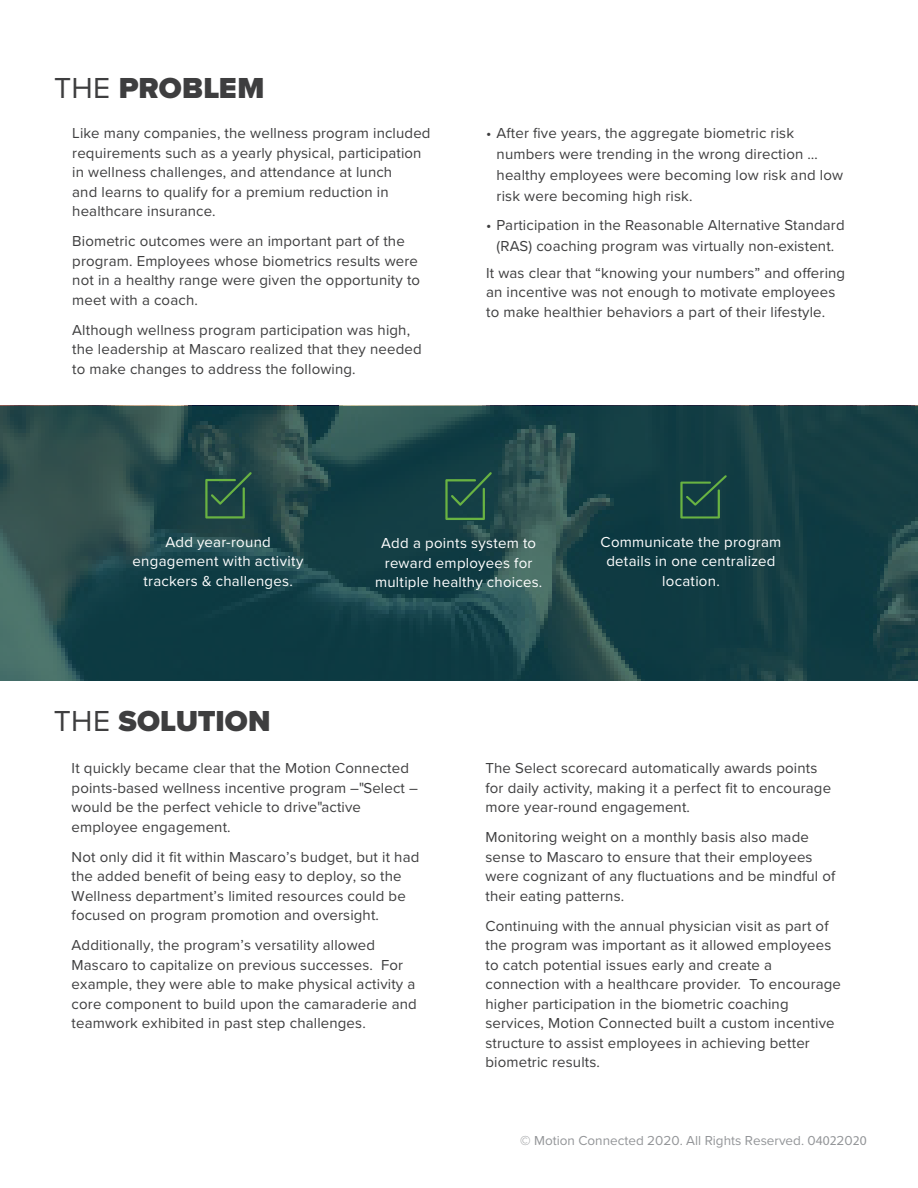
<style>
.page{position:relative;width:918px;height:1188px;background:#fff}
.page>*{position:absolute;margin:0;border:0;box-sizing:border-box;transform-origin:0 0}
.Main_Title{font:900 30px "Proxima Nova";letter-spacing:.005em;color:#3e3e3f}
.Text_Style{font:15px/19.5px "Proxima Nova";letter-spacing:.01em;color:#3e3e3f}
.Text_Style-2{font:15px/19.5px "Proxima Nova";letter-spacing:.015em;color:#fff;text-align:center}
.t1{font:13.5px "Proxima Nova";color:#939598}
.s1{font-weight:400}
.s2{font-family:"Myriad Pro"}
</style>
<div class="page">
<svg style="left:0;top:406px;width:918px;height:274px;background:#1c4549"></svg>
<svg style="left:205px;top:472px;width:47px;height:47px;background:#285543"></svg>
<svg style="left:680px;top:475px;width:47px;height:44px;background:#225242"></svg>
<svg style="left:445px;top:472px;width:47px;height:48px;background:#245544"></svg>
<p class="Main_Title" style="left:54px;top:65px;width:212px"><span class="s1">THE</span> PROBLEM</p>
<p class="Text_Style" style="left:72px;top:123px;width:360px">Like many companies, the wellness program included requirements such as a yearly physical, participation in wellness challenges, and attendance at lunch<br>and learns to qualify for a premium reduction in healthcare insurance.</p>
<p class="Text_Style" style="left:72px;top:231px;width:349px">Biometric outcomes were an important part of the program. Employees whose biometrics results were not in a healthy range were given the opportunity to meet with a coach.</p>
<p class="Text_Style" style="left:72px;top:320px;width:351px">Although wellness program participation was high, the leadership at Mascaro realized that they needed to make changes to address the following.</p>
<p class="Text_Style" style="left:497px;top:122px;width:348px;line-height:21px;text-indent:-10px">• After five years, the aggregate biometric risk numbers were trending in the wrong direction … healthy employees were becoming low risk and low risk were becoming high risk.</p>
<p class="Text_Style" style="left:486px;top:214px;width:360px;line-height:21px;text-align:center">• Participation in the Reasonable Alternative Standard (RAS) coaching program was virtually non-existent.</p>
<p class="Text_Style" style="left:486px;top:263px;width:361px">It was clear that “knowing your numbers” and offering an incentive was not enough to motivate employees to make healthier behaviors a part of their lifestyle.</p>
<p class="Text_Style-2" style="left:133px;top:531px;width:173px">Add year-round engagement with activity trackers &amp; challenges.</p>
<p class="Text_Style-2" style="left:375px;top:533px;width:169px">Add a points system to reward employees for multiple healthy choices.</p>
<p class="Text_Style-2" style="left:601px;top:531px;width:182px">Communicate the program details in one centralized location.</p>
<p class="Main_Title" style="left:54px;top:699px;width:218px"><span class="s1">THE</span> SOLUTION</p>
<p class="Text_Style" style="left:72px;top:758px;width:348px">It quickly became clear that the Motion Connected points-based wellness incentive program –"Select – would be the perfect vehicle to drive"active employee engagement.</p>
<p class="Text_Style" style="left:72px;top:846px;width:349px">Not only did it fit within Mascaro’s budget, but it had the added benefit of being easy to deploy, so the Wellness department’s limited resources could be focused on program promotion and oversight.</p>
<p class="Text_Style" style="left:72px;top:935px;width:347px">Additionally, the program’s versatility allowed Mascaro to capitalize on previous successes. For example, they were able to make physical activity a core component to build upon the camaraderie and teamwork exhibited in past step challenges.</p>
<p class="Text_Style" style="left:485px;top:758px;width:347px">The Select scorecard automatically awards points for daily activity, making it a perfect fit to encourage more year-round engagement.</p>
<p class="Text_Style" style="left:485px;top:827px;width:352px">Monitoring weight on a monthly basis also made sense to Mascaro to ensure that their employees were cognizant of any fluctuations and be mindful of their eating patterns.</p>
<p class="Text_Style" style="left:485px;top:915px;width:357px">Continuing with the annual physician visit as part of the program was important as it allowed employees to catch potential issues early and create a connection with a healthcare provider. To encourage higher participation in the biometric coaching services, Motion Connected built a custom incentive structure to assist employees in achieving better biometric results.</p>
<p class="t1" style="left:520px;top:1130px;width:348px">© Motion Connected 2020. All Rights Reserved. 0<span class="s2">402</span>20<span class="s2">20</span></p>
</div>
